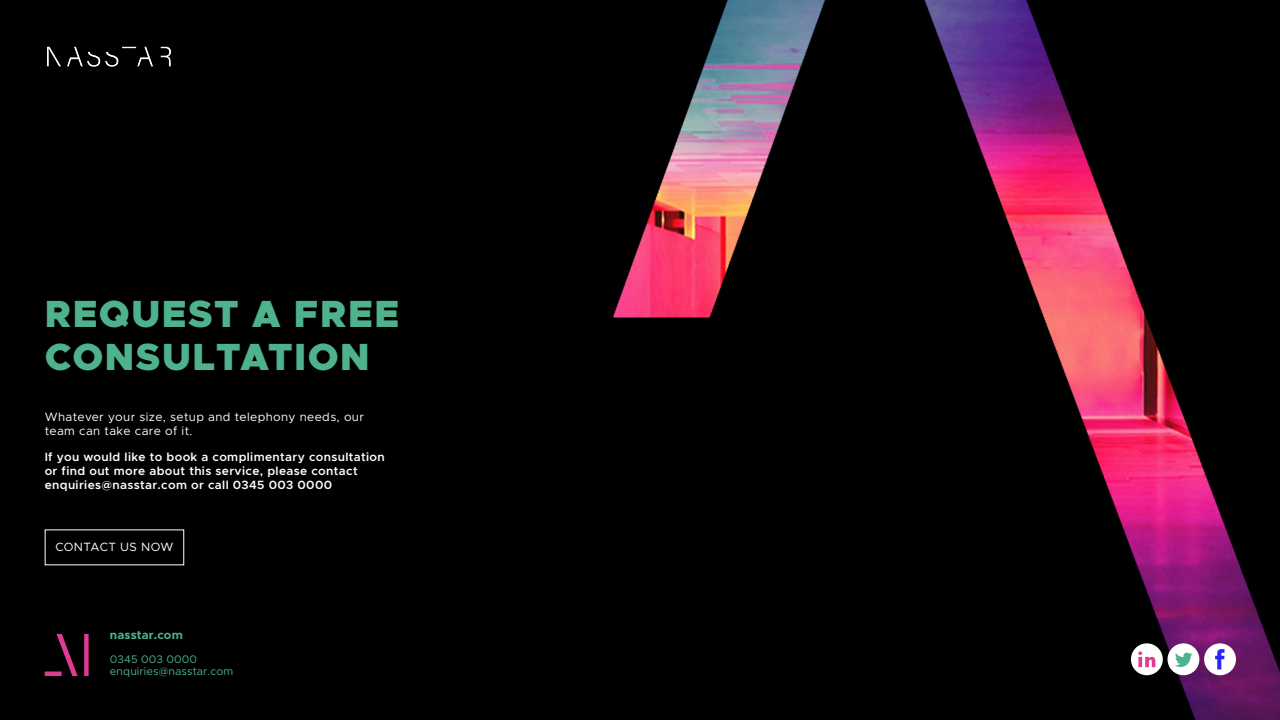
<style>
.page{position:relative;width:1280px;height:720px;background:#fff}
.page>*{position:absolute;margin:0;border:0;box-sizing:border-box;transform-origin:0 0}
.t1{font:900 38px/43px "Metropolis";letter-spacing:.04em;color:#4eb38d}
.t2{font:600 12px/14px "Metropolis";letter-spacing:.03em;color:#fff}
.t3{font:12px/14px "Metropolis";letter-spacing:.03em;color:#fff}
.t4{font:700 12px "Metropolis";letter-spacing:.01em;color:#4eb38d}
.t5{font:11px/12px "Metropolis";letter-spacing:.01em;color:#4eb38d}
</style>
<div class="page">
<img style="left:0;top:0;width:1280px;height:720px">
<div style="left:338px;top:655px;width:459px;height:65px;background:#000"></div>
<img style="left:45px;top:44px;width:144px;height:29px">
<div style="left:1131px;top:643px;width:32px;height:32px;background:#fff;border-radius:50%"></div>
<div style="left:1168px;top:643px;width:31px;height:32px;background:#fff;border-radius:50%"></div>
<div style="left:1204px;top:643px;width:32px;height:32px;background:#fff;border-radius:50%"></div>
<svg style="left:1138px;top:651px;width:17px;height:16px"></svg>
<svg style="left:1175px;top:653px;width:17px;height:14px"></svg>
<svg style="left:1215px;top:649px;width:10px;height:20px"></svg>
<svg style="left:45px;top:634px;width:33px;height:42px"></svg>
<svg style="left:84px;top:634px;width:5px;height:42px"></svg>
<h1 class="t1" style="left:45px;top:292px;width:356px">REQUEST A FREE<br>CONSULTATION</h1>
<p class="t3" style="left:45px;top:410px;width:321px">Whatever your size, setup and telephony needs, our team can take care of it.</p>
<p class="t2" style="left:45px;top:450px;width:342px">If you would like to book a complimentary consultation or find out more about this service, please contact enquiries@nasstar.com or call 0345 003 0000</p>
<p class="t3" style="left:55px;top:540px;width:119px">CONTACT US NOW</p>
<p class="t4" style="left:110px;top:628px;width:74px">nasstar.com</p>
<p class="t5" style="left:110px;top:653px;width:125px">0345 003 0000 enquiries@nasstar.com</p>
</div>
